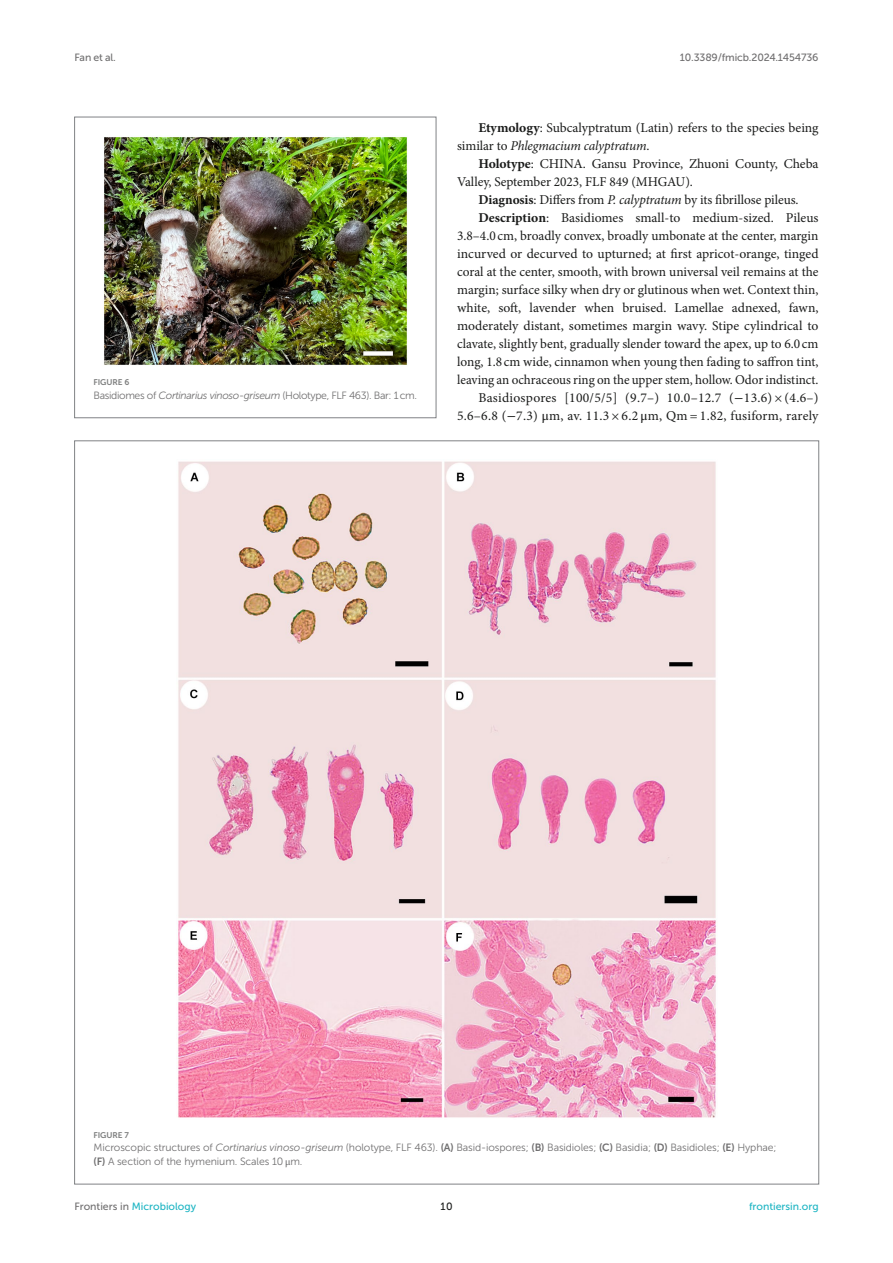
<style>
.page{position:relative;width:893px;height:1263px;background:#fff}
.page>*{position:absolute;margin:0;border:0;box-sizing:border-box;transform-origin:0 0}
.TEXT{font:13.5px/18px "Minion Pro";letter-spacing:-.005em;color:#1b1c1b}
.TEXT-2{font:13.5px/18px "Minion Pro";letter-spacing:.02em;color:#1b1c1b;text-align:right}
.FIG_LEG{font:10.5px/13.5px "Museo Sans 300";letter-spacing:-.01em;color:#706f70}
.FIG_LEG-2{font:10.5px "Museo Sans 300";letter-spacing:-.035em;color:#706f70}
.t1{font:10.5px "Museo Sans 500";color:#1db5c3}
.t2{font:10.5px "Museo Sans 500";letter-spacing:-.015em;color:#706f70}
.t3{font:10.5px "Museo Sans 500";color:#1b1c1b}
.FIG_HD{font:8.25px "Museo Sans 700";letter-spacing:-.01em;color:#7e7f7f}
.s1{font-style:italic}
.s2{font-weight:700}
.s3{font-family:"STIX General"}
.s4{font-family:"Museo Sans 700"}
.s5{color:#706f70}
</style>
<div class="page">
<img style="left:104px;top:137px;width:304px;height:228px">
<div style="left:74px;top:117px;width:362px;height:301px;border:1px solid #808285"></div>
<img style="left:178px;top:461px;width:538px;height:657px">
<p class="t2" style="left:74px;top:51px;width:43px">Fan et al.</p>
<p class="t2" style="left:680px;top:51px;width:140px">10.3389/fmicb.2024.1454736</p>
<p class="FIG_HD" style="left:94px;top:378px;width:37px">FIGURE 6</p>
<p class="FIG_LEG-2" style="left:94px;top:390px;width:325px">Basidiomes of <span class="s1">Cortinarius vinoso-griseum</span> (Holotype, FLF 463). Bar: 1 cm.</p>
<p class="TEXT" style="left:457px;top:119px;width:363px;text-indent:21px"><span class="s2">Etymology</span>: Subcalyptratum (Latin) refers to the species being similar to <span class="s1">Phlegmacium calyptratum</span>.</p>
<p class="TEXT" style="left:457px;top:155px;width:363px;text-indent:21px"><span class="s2">Holotype</span>: CHINA. Gansu Province, Zhuoni County, Cheba<br>Valley, September 2023, FLF 849 (MHGAU).</p>
<p class="TEXT" style="left:478px;top:191px;width:322px"><span class="s2">Diagnosis</span>: Differs from <span class="s1">P. calyptratum</span> by its fibrillose pileus.</p>
<p class="TEXT" style="left:457px;top:209px;width:363px;text-align:justify;text-indent:21px"><span class="s2">Description</span>: Basidiomes small-to medium-sized. Pileus 3.8–4.0 cm, broadly convex, broadly umbonate at the center, margin incurved or decurved to upturned; at first apricot-orange, tinged coral at the center, smooth, with brown universal veil remains at the margin; surface silky when dry or glutinous when wet. Context thin, white, soft, lavender when bruised. Lamellae adnexed, fawn, moderately distant, sometimes margin wavy. Stipe cylindrical to clavate, slightly bent, gradually slender toward the apex, up to 6.0 cm long, 1.8 cm wide, cinnamon when young then fading to saffron tint, leaving an ochraceous ring on the upper stem, hollow. Odor indistinct.</p>
<p class="TEXT-2" style="left:457px;top:389px;width:363px">Basidiospores [100/5/5] (9.7–) 10.0–12.7 (<span class="s3">−</span>13.6) × (4.6–)<br>5.6–6.8 (<span class="s3">−</span>7.3) <span class="s3">μ</span>m, av. 11.3 × 6.2 <span class="s3">μ</span>m, Qm = 1.82, fusiform, rarely</p>
<p class="FIG_HD" style="left:94px;top:1130px;width:37px">FIGURE 7</p>
<p class="FIG_LEG" style="left:94px;top:1141px;width:684px">Microscopic structures of <span class="s1">Cortinarius vinoso-griseum</span> (holotype, FLF 463). <span class="s4">(A)</span> Basid-iospores; <span class="s4">(B)</span> Basidioles; <span class="s4">(C)</span> Basidia; <span class="s4">(D)</span> Basidioles; <span class="s4">(E)</span> Hyphae; <span class="s4">(F)</span> A section of the hymenium. Scales 10 <span class="s3">μ</span>m.</p>
<p class="t1" style="left:74px;top:1200px;width:123px"><span class="s5">Frontiers in</span> Microbiology</p>
<p class="t3" style="left:440px;top:1200px;width:14px">10</p>
<p class="t1" style="left:749px;top:1200px;width:71px">frontiersin.org</p>
</div>
